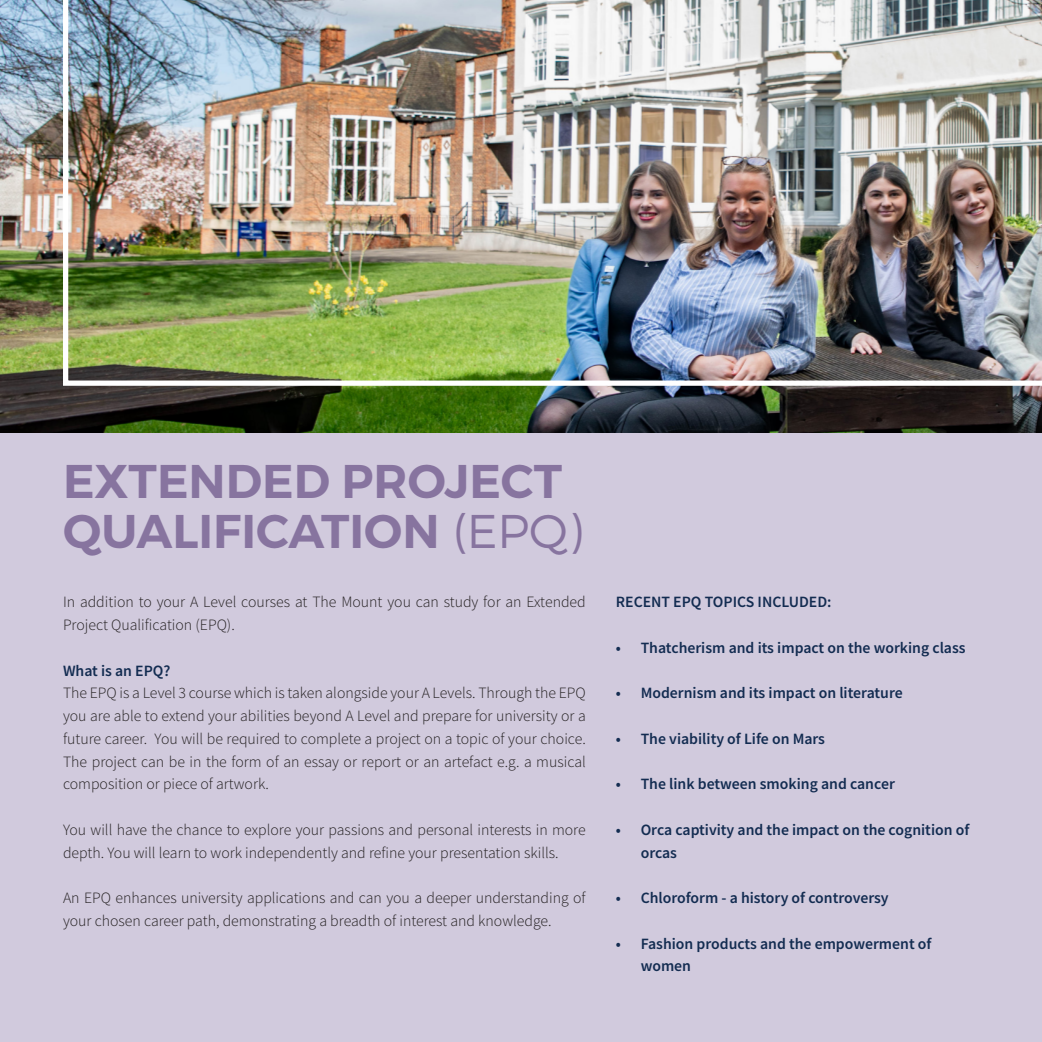
<style>
.page{position:relative;width:1042px;height:1042px;background:#d1cadd}
.page>*{position:absolute;margin:0;border:0;box-sizing:border-box;transform-origin:0 0}
.t1{font:47.25px "Trueno S Bd";color:#87749f}
.Page_Body_Text_-_Bla{font:300 15.75px/22.8px "Source Sans Pro";color:#231f20}
.t2{font:600 15.75px/22.8px "Source Sans Pro";color:#132c51}
.s1{font-family:"Trueno Lt"}
</style>
<div class="page">
<img style="left:0;top:0;width:1042px;height:432px">
<img style="left:63px;top:0;width:979px;height:386px">
<p class="t1" style="left:63px;top:452px;width:501px">EXTENDED PROJECT</p>
<p class="t1" style="left:63px;top:502px;width:522px">QUALIFICATION <span class="s1">(EPQ)</span></p>
<p class="Page_Body_Text_-_Bla" style="left:63px;top:591px;width:524px">In addition to your A Level courses at The Mount you can study for an Extended<br>Project Qualification (EPQ).</p>
<p class="t2" style="left:63px;top:659px;width:109px">What is an EPQ?</p>
<p class="Page_Body_Text_-_Bla" style="left:63px;top:682px;width:524px;text-align:justify">The EPQ is a Level 3 course which is taken alongside your A Levels. Through the EPQ you are able to extend your abilities beyond A Level and prepare for university or a future career. You will be required to complete a project on a topic of your choice.<br>The project can be in the form of an essay or report or an artefact e.g. a musical composition or piece of artwork.</p>
<p class="Page_Body_Text_-_Bla" style="left:63px;top:818px;width:524px">You will have the chance to explore your passions and personal interests in more depth. You will learn to work independently and refine your presentation skills.</p>
<p class="Page_Body_Text_-_Bla" style="left:63px;top:886px;width:524px">An EPQ enhances university applications and can you a deeper understanding of your chosen career path, demonstrating a breadth of interest and knowledge.</p>
<p class="t2" style="left:616px;top:590px;width:217px">RECENT EPQ TOPICS INCLUDED:</p>
<p class="t2" style="left:616px;top:636px;width:351px">• Thatcherism and its impact on the working class</p>
<p class="t2" style="left:616px;top:681px;width:288px">• Modernism and its impact on literature</p>
<p class="t2" style="left:616px;top:727px;width:211px">• The viability of Life on Mars</p>
<p class="t2" style="left:616px;top:772px;width:280px">• The link between smoking and cancer</p>
<p class="t2" style="left:641px;top:818px;width:330px;text-indent:-25px">• Orca captivity and the impact on the cognition of orcas</p>
<p class="t2" style="left:616px;top:886px;width:274px">• Chloroform - a history of controversy</p>
<p class="t2" style="left:641px;top:932px;width:292px;text-indent:-25px">• Fashion products and the empowerment of women</p>
</div>
